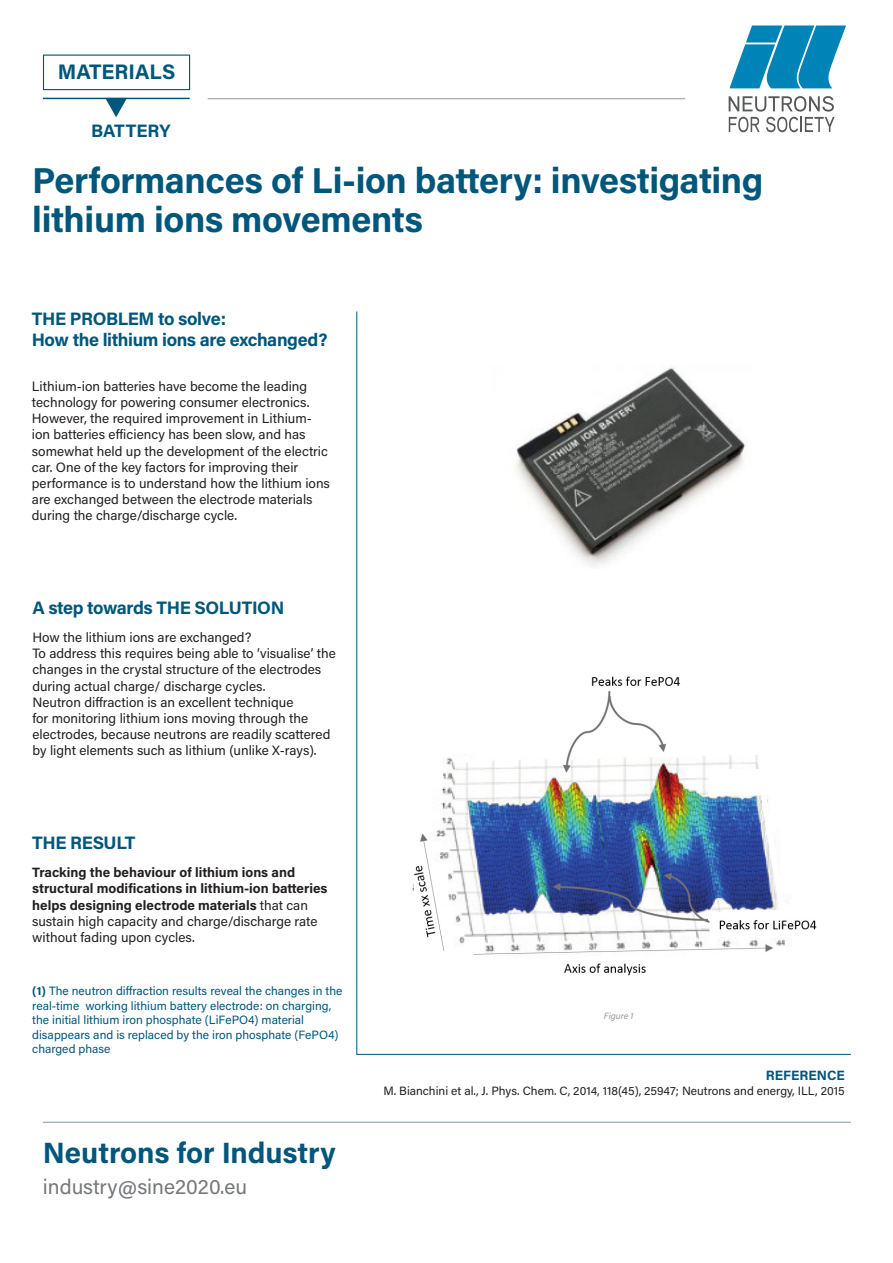
<style>
.page{position:relative;width:893px;height:1263px;background:#fff}
.page>*{position:absolute;margin:0;border:0;box-sizing:border-box;transform-origin:0 0}
.t1{font:700 36px/39px "Acumin Pro";letter-spacing:-.01em;color:#00577b}
.t2{font:700 29.4px "Acumin Pro";letter-spacing:-.005em;color:#00577b}
.t3{font:21px "Acumin Pro";color:#76787b}
.t4{font:700 21px "Acumin Pro";color:#00577b}
.t5{font:700 18px "Acumin Pro";letter-spacing:-.02em;color:#00577b}
.t6{font:700 18px "Acumin Pro";color:#00577b}
.t7{font:13.5px/16.2px "Acumin Pro";color:#231f20}
.t8{font:700 13.5px/16.2px "Acumin Pro";color:#231f20}
.t9{font:700 13.5px "Acumin Pro";color:#00577b}
.t10{font:12px/14.4px "Acumin Pro";color:#00577b}
.t11{font:12px "Acumin Pro";color:#231f20}
.t12{font:italic 9px "Acumin Pro";color:#939598}
.s1{font-weight:400}
.s2{font-weight:700}
</style>
<div class="page">
<hr style="left:43px;top:1122px;width:808px;height:1px;background:#7095b0">
<svg style="left:356px;top:311px;width:495px;height:744px"></svg>
<hr style="left:43px;top:98px;width:147px;height:1px;background:#00577b">
<div style="left:43px;top:55px;width:147px;height:35px;border:1px solid #00577b"></div>
<svg style="left:105px;top:99px;width:22px;height:18px"></svg>
<hr style="left:208px;top:98px;width:477px;height:1px;background:#939598">
<svg style="left:729px;top:26px;width:117px;height:62px"></svg>
<svg style="left:729px;top:96px;width:106px;height:36px"></svg>
<img style="left:400px;top:668px;width:429px;height:313px">
<img style="left:491px;top:359px;width:262px;height:209px">
<p class="t4" style="left:58px;top:56px;width:119px">MATERIALS</p>
<p class="t6" style="left:91px;top:118px;width:81px">BATTERY</p>
<p class="t1" style="left:32px;top:159px;width:733px">Performances of Li-ion battery: investigating lithium ions movements</p>
<p class="t5" style="left:32px;top:306px;width:196px">THE PROBLEM to solve:</p>
<p class="t5" style="left:32px;top:327px;width:297px">How the lithium ions are exchanged?</p>
<p class="t7" style="left:32px;top:377px;width:300px">Lithium-ion batteries have become the leading technology for powering consumer electronics.<br>However, the required improvement in Lithium&shy;ion batteries efficiency has been slow, and has somewhat held up the development of the electric car. One of the key factors for improving their performance is to understand how the lithium ions are exchanged between the electrode materials during the charge/discharge cycle.</p>
<p class="t5" style="left:32px;top:595px;width:253px">A step towards THE SOLUTION</p>
<p class="t7" style="left:32px;top:629px;width:221px">How the lithium ions are exchanged?</p>
<p class="t7" style="left:32px;top:645px;width:305px">To address this requires being able to ‘visualise’ the changes in the crystal structure of the electrodes during actual charge/ discharge cycles.</p>
<p class="t7" style="left:32px;top:693px;width:300px">Neutron diffraction is an excellent technique<br>for monitoring lithium ions moving through the electrodes, because neutrons are readily scattered by light elements such as lithium (unlike X-rays).</p>
<p class="t5" style="left:32px;top:830px;width:104px">THE RESULT</p>
<p class="t8" style="left:32px;top:864px;width:297px">Tracking the behaviour of lithium ions and structural modifications in lithium-ion batteries helps designing electrode materials <span class="s1">that can sustain high capacity and charge/discharge rate without fading upon cycles.</span></p>
<p class="t10" style="left:32px;top:983px;width:312px"><span class="s2">(1)</span> The neutron diffraction results reveal the changes in the real-time working lithium battery electrode: on charging, the initial lithium iron phosphate (LiFePO4) material disappears and is replaced by the iron phosphate (FePO4) charged phase</p>
<p class="t2" style="left:43px;top:1132px;width:294px">Neutrons for Industry</p>
<p class="t3" style="left:43px;top:1172px;width:206px">industry@sine2020.eu</p>
<p class="t12" style="left:604px;top:1009px;width:31px">Figure 1</p>
<p class="t9" style="left:766px;top:1066px;width:80px">REFERENCE</p>
<p class="t11" style="left:383px;top:1082px;width:463px">M. Bianchini et al., J. Phys. Chem. C, 2014, 118(45), 25947; Neutrons and energy, ILL, 2015</p>
</div>
